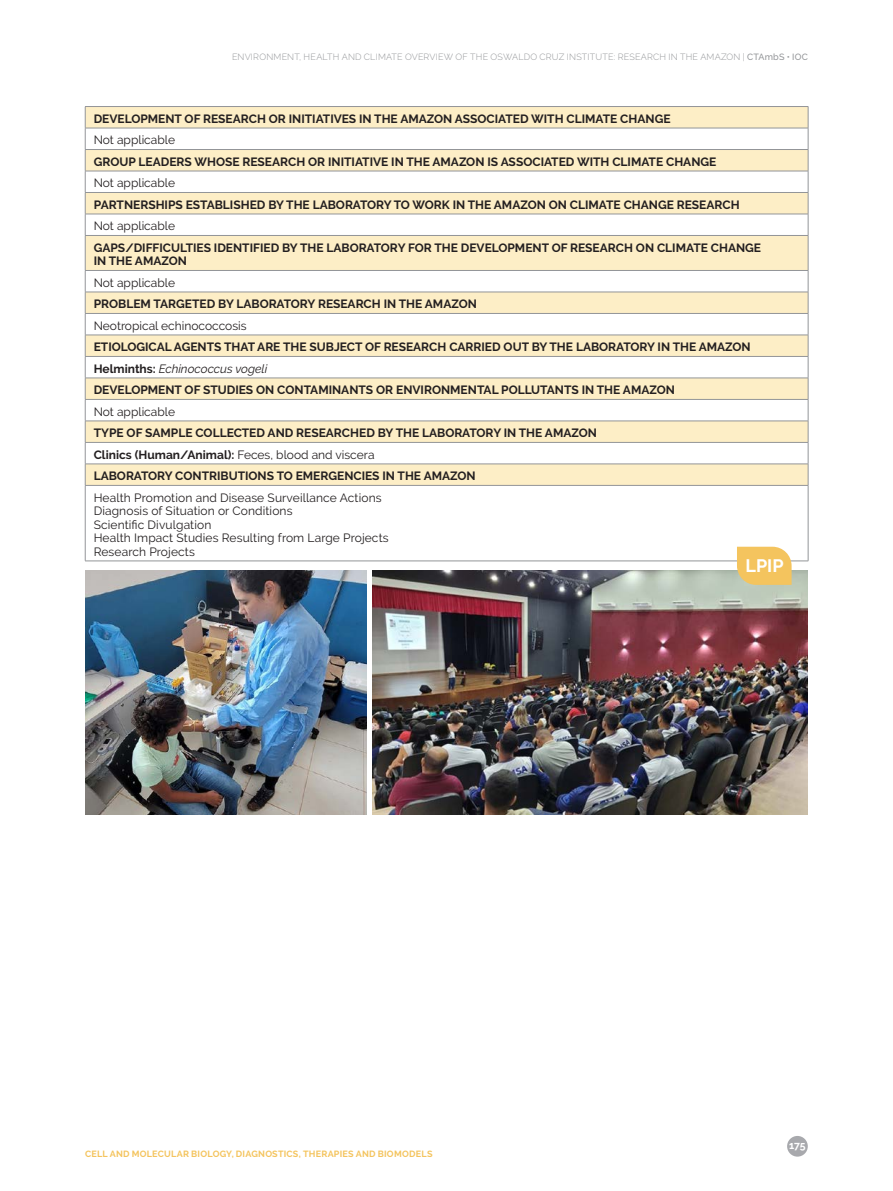
<style>
.page{position:relative;width:893px;height:1191px;background:#fff}
.page>*{position:absolute;margin:0;border:0;box-sizing:border-box;transform-origin:0 0}
.FOTOS_BIO{font:700 18px "Raleway";color:#fff}
.tabela_camara{font:700 12px/13.5px "Raleway";color:#231f20}
.tabela_camara-2{font:12px "Raleway";letter-spacing:.01em;color:#231f20}
.tabela_camara-3{font:italic 12px "Raleway";color:#231f20}
.t1{font:700 10.5px "Raleway";color:#fff}
.t2{font:300 9px "Raleway";letter-spacing:.02em;color:#939598}
.t3{font:700 9px "Raleway";letter-spacing:.025em;color:#f4c45e}
.s1{font-weight:500}
.s2{font-weight:700;font-style:normal}
.s3{font-weight:400}
</style>
<div class="page">
<div style="left:787px;top:1136px;width:21px;height:20px;background:#a8a9ad;border-radius:50%"></div>
<svg style="left:86px;top:107px;width:722px;height:378px;fill:#fdeec6"></svg>
<hr style="left:85px;top:106px;width:723px;height:1px;background:#939598">
<hr style="left:85px;top:128px;width:723px;height:1px;background:#939598">
<hr style="left:85px;top:149px;width:723px;height:1px;background:#939598">
<hr style="left:85px;top:171px;width:723px;height:1px;background:#939598">
<hr style="left:85px;top:192px;width:723px;height:1px;background:#939598">
<hr style="left:85px;top:214px;width:723px;height:1px;background:#939598">
<svg style="left:85px;top:107px;width:1px;height:128px"></svg>
<svg style="left:808px;top:107px;width:1px;height:128px"></svg>
<hr style="left:85px;top:235px;width:723px;height:1px;background:#939598">
<hr style="left:85px;top:236px;width:1px;height:34px;background:#939598">
<hr style="left:808px;top:236px;width:1px;height:34px;background:#939598">
<hr style="left:85px;top:270px;width:723px;height:1px;background:#939598">
<hr style="left:85px;top:292px;width:723px;height:1px;background:#939598">
<hr style="left:85px;top:313px;width:723px;height:1px;background:#939598">
<hr style="left:85px;top:335px;width:723px;height:1px;background:#939598">
<hr style="left:85px;top:356px;width:723px;height:1px;background:#939598">
<hr style="left:85px;top:378px;width:723px;height:1px;background:#939598">
<hr style="left:85px;top:399px;width:723px;height:1px;background:#939598">
<hr style="left:85px;top:421px;width:723px;height:1px;background:#939598">
<hr style="left:85px;top:442px;width:723px;height:1px;background:#939598">
<hr style="left:85px;top:463px;width:723px;height:1px;background:#939598">
<svg style="left:85px;top:271px;width:1px;height:214px"></svg>
<svg style="left:808px;top:271px;width:1px;height:214px"></svg>
<hr style="left:85px;top:485px;width:723px;height:1px;background:#939598">
<hr style="left:85px;top:485px;width:1px;height:76px;background:#939598">
<hr style="left:808px;top:485px;width:1px;height:76px;background:#939598">
<hr style="left:85px;top:560px;width:723px;height:1px;background:#939598">
<img style="left:85px;top:570px;width:281px;height:244px">
<img style="left:372px;top:570px;width:436px;height:244px">
<svg style="left:737px;top:547px;width:55px;height:38px;background:#f1c668"></svg>
<p class="t2" style="left:232px;top:51px;width:577px">ENVIRONMENT, HEALTH AND CLIMATE OVERVIEW OF THE OSWALDO CRUZ INSTITUTE: RESEARCH IN THE AMAZON | <span class="s1">CTAmbS • IOC</span></p>
<p class="tabela_camara" style="left:94px;top:112px;width:578px">DEVELOPMENT OF RESEARCH OR INITIATIVES IN THE AMAZON ASSOCIATED WITH CLIMATE CHANGE</p>
<p class="tabela_camara-2" style="left:94px;top:133px;width:83px">Not applicable</p>
<p class="tabela_camara" style="left:94px;top:155px;width:624px">GROUP LEADERS WHOSE RESEARCH OR INITIATIVE IN THE AMAZON IS ASSOCIATED WITH CLIMATE CHANGE</p>
<p class="tabela_camara-2" style="left:94px;top:176px;width:83px">Not applicable</p>
<p class="tabela_camara" style="left:94px;top:198px;width:647px">PARTNERSHIPS ESTABLISHED BY THE LABORATORY TO WORK IN THE AMAZON ON CLIMATE CHANGE RESEARCH</p>
<p class="tabela_camara-2" style="left:94px;top:219px;width:83px">Not applicable</p>
<p class="tabela_camara" style="left:94px;top:241px;width:669px">GAPS/DIFFICULTIES IDENTIFIED BY THE LABORATORY FOR THE DEVELOPMENT OF RESEARCH ON CLIMATE CHANGE<br>IN THE AMAZON</p>
<p class="tabela_camara-2" style="left:94px;top:276px;width:83px">Not applicable</p>
<p class="tabela_camara" style="left:94px;top:297px;width:385px">PROBLEM TARGETED BY LABORATORY RESEARCH IN THE AMAZON</p>
<p class="tabela_camara-2" style="left:94px;top:319px;width:154px">Neotropical echinococcosis</p>
<p class="tabela_camara" style="left:94px;top:340px;width:659px">ETIOLOGICAL AGENTS THAT ARE THE SUBJECT OF RESEARCH CARRIED OUT BY THE LABORATORY IN THE AMAZON</p>
<p class="tabela_camara-3" style="left:94px;top:362px;width:175px"><span class="s2">Helminths:</span> Echinococcus vogeli</p>
<p class="tabela_camara" style="left:94px;top:383px;width:583px">DEVELOPMENT OF STUDIES ON CONTAMINANTS OR ENVIRONMENTAL POLLUTANTS IN THE AMAZON</p>
<p class="tabela_camara-2" style="left:94px;top:404px;width:83px">Not applicable</p>
<p class="tabela_camara" style="left:94px;top:426px;width:505px">TYPE OF SAMPLE COLLECTED AND RESEARCHED BY THE LABORATORY IN THE AMAZON</p>
<p class="tabela_camara" style="left:94px;top:448px;width:282px">Clinics (Human/Animal): <span class="s3">Feces, blood and viscera</span></p>
<p class="tabela_camara" style="left:94px;top:469px;width:383px">LABORATORY CONTRIBUTIONS TO EMERGENCIES IN THE AMAZON</p>
<p class="tabela_camara-2" style="left:94px;top:490px;width:289px">Health Promotion and Disease Surveillance Actions</p>
<p class="tabela_camara-2" style="left:94px;top:504px;width:200px">Diagnosis of Situation or Conditions</p>
<p class="tabela_camara-2" style="left:94px;top:517px;width:119px">Scientific Divulgation</p>
<p class="tabela_camara-2" style="left:94px;top:531px;width:296px">Health Impact Studies Resulting from Large Projects</p>
<p class="tabela_camara-2" style="left:94px;top:544px;width:103px">Research Projects</p>
<p class="FOTOS_BIO" style="left:745px;top:555px;width:40px">LPIP</p>
<p class="t3" style="left:85px;top:1148px;width:349px">CELL AND MOLECULAR BIOLOGY, DIAGNOSTICS, THERAPIES AND BIOMODELS</p>
<p class="t1" style="left:789px;top:1139px;width:18px">175</p>
</div>
